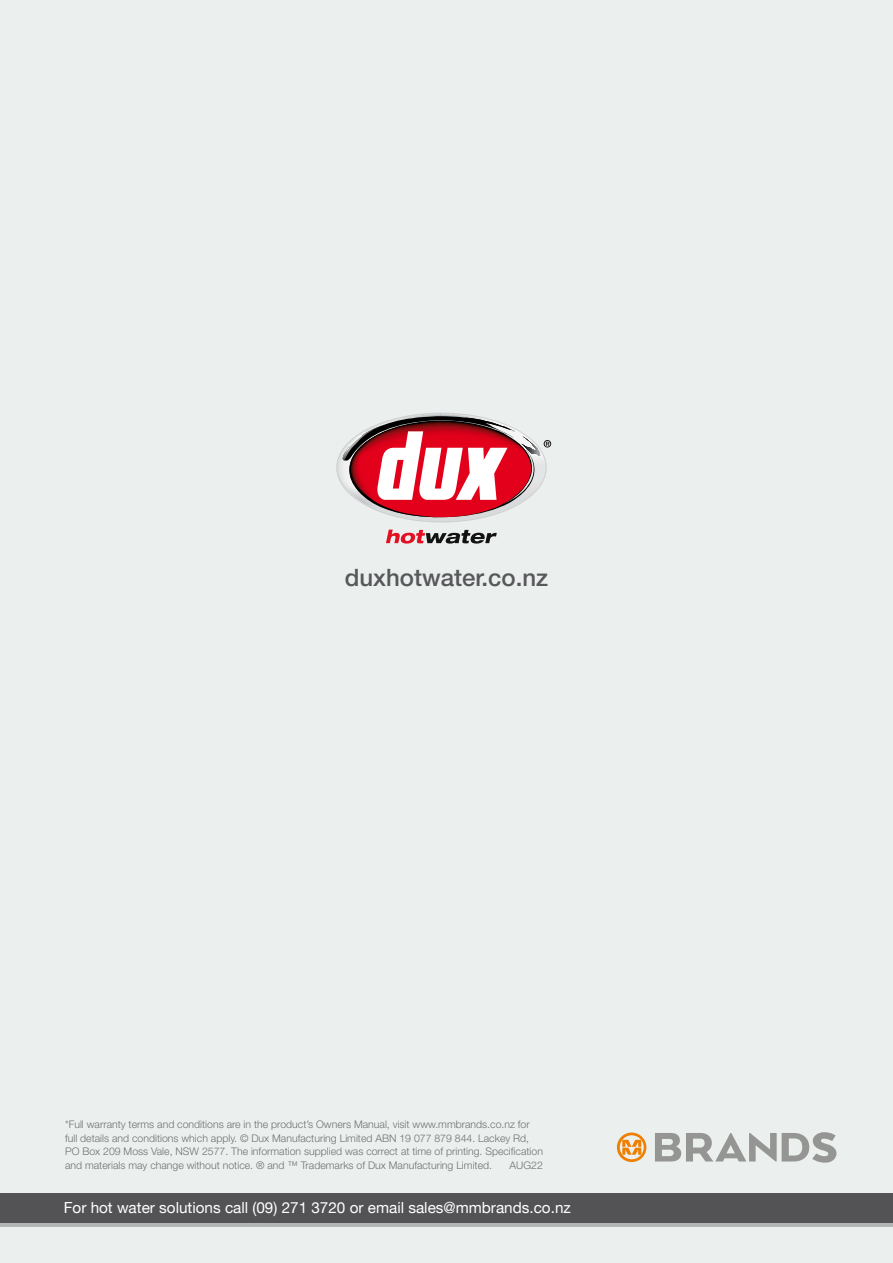
<style>
.page{position:relative;width:893px;height:1263px;background:#ebefee}
.page>*{position:absolute;margin:0;border:0;box-sizing:border-box;transform-origin:0 0}
.t1{font:500 24px "Helvetica Neue LT Std";color:#58585a}
.t2{font:15.3px "Helvetica Neue LT";color:#fff}
.t3{font:300 10.5px/13.5px "Helvetica Neue LT Std";color:#707172}
</style>
<div class="page">
<div style="left:0;top:1193px;width:893px;height:32px;background:#535355"></div>
<hr style="left:0;top:1223px;width:893px;height:4px;background:#b3b5b6">
<svg style="left:386px;top:530px;width:111px;height:14px"></svg>
<svg style="left:336px;top:413px;width:215px;height:109px"></svg>
<svg style="left:617px;top:1132px;width:29px;height:30px"></svg>
<svg style="left:655px;top:1132px;width:182px;height:31px"></svg>
<h1 class="t1" style="left:345px;top:563px;width:205px">duxhotwater.co.nz</h1>
<p class="t3" style="left:65px;top:1117px;width:479px">*Full warranty terms and conditions are in the product’s Owners Manual, visit www.mmbrands.co.nz for full details and conditions which apply. © Dux Manufacturing Limited ABN 19 077 879 844. Lackey Rd, PO Box 209 Moss Vale, NSW 2577. The information supplied was correct at time of printing. Specification and materials may change without notice. ® and ™ Trademarks of Dux Manufacturing Limited.</p>
<p class="t3" style="left:510px;top:1158px;width:35px">AUG22</p>
<h2 class="t2" style="left:64px;top:1198px;width:509px">For hot water solutions call (09) 271 3720 or email sales@mmbrands.co.nz</h2>
</div>
